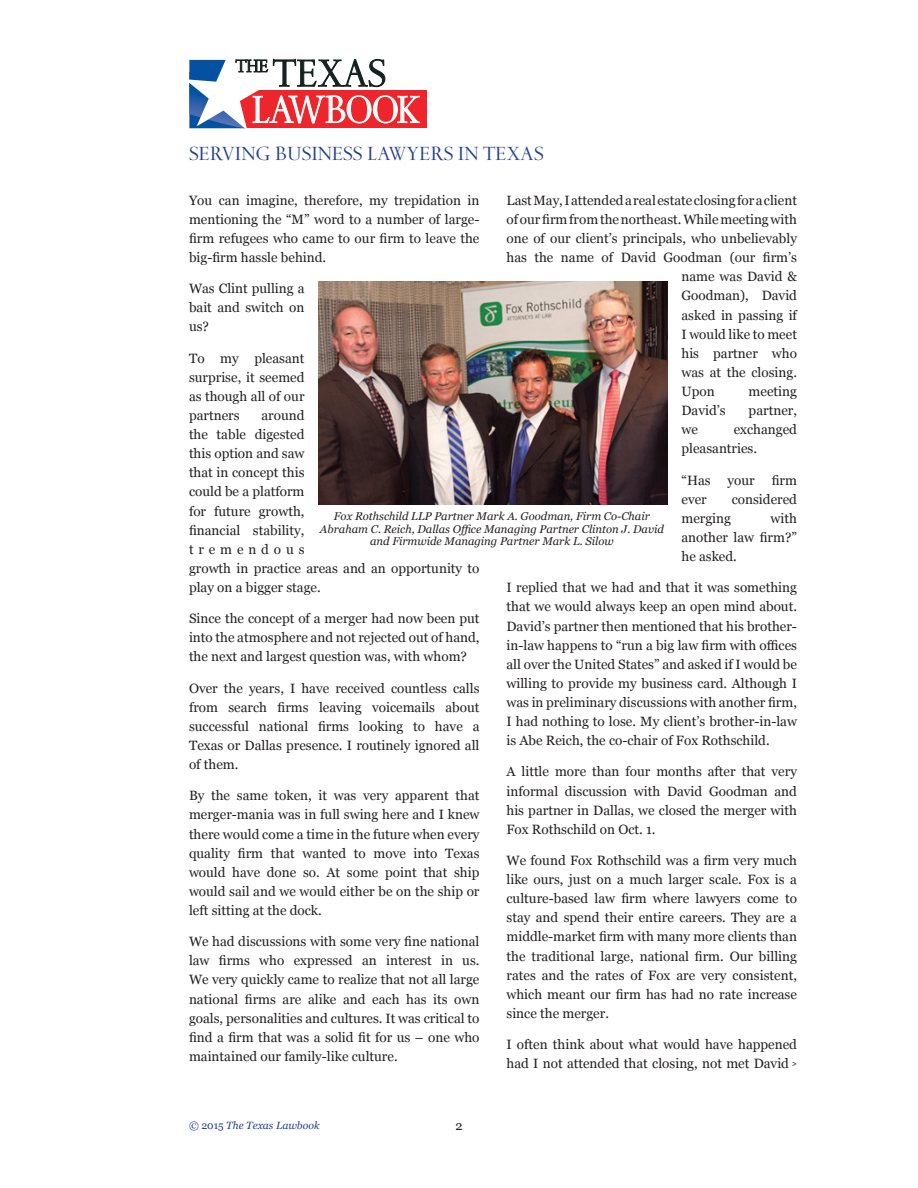
<style>
.page{position:relative;width:918px;height:1188px;background:#fff}
.page>*{position:absolute;margin:0;border:0;box-sizing:border-box;transform-origin:0 0}
.t1{font:22.5px "Spectrum MT Std";color:#253f8e}
.t2{font:13.5px/19.2px "Georgia";color:#231f20;text-align:justify}
.t3{font:12.75px "Georgia";color:#231f20}
.t4{font:italic 11.25px/12.8px "Georgia";color:#231f20;text-align:center}
.t5{font:italic 10.5px "Georgia";color:#253f8e}
.s1{font-weight:700;font-size:7.5px}
.s2{font-style:normal}
</style>
<div class="page">
<div style="left:232px;top:90px;width:195px;height:38px;background:#ee252b"></div>
<svg style="left:189px;top:58px;width:230px;height:71px"></svg>
<img style="left:318px;top:282px;width:350px;height:223px">
<h1 class="t1" style="left:189px;top:142px;width:356px">SERVING BUSINESS LAWYERS IN TEXAS</h1>
<p class="t2" style="left:189px;top:190px;width:292px">You can imagine, therefore, my trepidation in mentioning the “M” word to a number of large&shy;firm refugees who came to our firm to leave the big-firm hassle behind.</p>
<p class="t2" style="left:189px;top:278px;width:117px">Was Clint pulling a bait and switch on us?</p>
<p class="t2" style="left:189px;top:348px;width:117px">To my pleasant surprise, it seemed as though all of our partners</p>
<p class="t2" style="left:507px;top:190px;width:292px">Last May, I attended a real estate closing for a client</p>
<p class="t2" style="left:507px;top:209px;width:292px">of our firm from the northeast. While meeting with</p>
<p class="t2" style="left:507px;top:228px;width:292px">one of our client’s principals, who unbelievably</p>
<p class="t2" style="left:507px;top:247px;width:292px">has the name of David Goodman (our firm’s</p>
<p class="t2" style="left:681px;top:267px;width:117px">name was David &amp;</p>
<p class="t2" style="left:681px;top:286px;width:117px">Goodman), David</p>
<p class="t2" style="left:681px;top:305px;width:117px">asked in passing if</p>
<p class="t2" style="left:681px;top:324px;width:117px">I would like to meet</p>
<p class="t2" style="left:681px;top:343px;width:117px">his partner who</p>
<p class="t2" style="left:681px;top:362px;width:117px">was at the closing.</p>
<p class="t2" style="left:681px;top:381px;width:35px">Upon</p>
<p class="t2" style="left:749px;top:381px;width:50px">meeting</p>
<p class="t2" style="left:681px;top:400px;width:46px">David’s</p>
<p class="t2" style="left:749px;top:400px;width:50px">partner,</p>
<p class="t2" style="left:681px;top:420px;width:18px">we</p>
<p class="t2" style="left:189px;top:405px;width:292px;text-align:left;text-indent:72px">around<br>the table digested<br>this option and saw<br>that in concept this<br>could be a platform<br>for future growth,<br>financial stability,<br>tremendous<br>growth in practice areas and an opportunity to play on a bigger stage.</p>
<p class="t2" style="left:189px;top:608px;width:292px">Since the concept of a merger had now been put into the atmosphere and not rejected out of hand, the next and largest question was, with whom?</p>
<p class="t2" style="left:189px;top:678px;width:292px">Over the years, I have received countless calls from search firms leaving voicemails about successful national firms looking to have a Texas or Dallas presence. I routinely ignored all of them.</p>
<p class="t2" style="left:189px;top:785px;width:292px">By the same token, it was very apparent that merger-mania was in full swing here and I knew there would come a time in the future when every quality firm that wanted to move into Texas would have done so. At some point that ship would sail and we would either be on the ship or left sitting at the dock.</p>
<p class="t2" style="left:189px;top:931px;width:292px">We had discussions with some very fine national law firms who expressed an interest in us.<br>We very quickly came to realize that not all large national firms are alike and each has its own goals, personalities and cultures. It was critical to find a firm that was a solid fit for us – one who maintained our family-like culture.</p>
<p class="t2" style="left:681px;top:420px;width:117px;text-indent:52px">exchanged pleasantries.</p>
<p class="t2" style="left:681px;top:470px;width:31px">“Has</p>
<p class="t2" style="left:728px;top:470px;width:29px">your</p>
<p class="t2" style="left:772px;top:470px;width:27px">firm</p>
<p class="t2" style="left:681px;top:489px;width:27px">ever</p>
<p class="t2" style="left:732px;top:489px;width:67px">considered</p>
<p class="t2" style="left:681px;top:508px;width:51px">merging</p>
<p class="t4" style="left:320px;top:509px;width:345px">Fox Rothschild LLP Partner Mark A. Goodman, Firm Co-Chair<br>Abraham C. Reich, Dallas Office Managing Partner Clinton J. David and Firmwide Managing Partner Mark L. Silow</p>
<p class="t2" style="left:681px;top:508px;width:117px;text-indent:89px">with another law firm?” he asked.</p>
<p class="t2" style="left:507px;top:577px;width:292px">I replied that we had and that it was something that we would always keep an open mind about.<br>David’s partner then mentioned that his brother&shy;in-law happens to “run a big law firm with offices all over the United States” and asked if I would be willing to provide my business card. Although I was in preliminary discussions with another firm, I had nothing to lose. My client’s brother-in-law is Abe Reich, the co-chair of Fox Rothschild.</p>
<p class="t2" style="left:507px;top:762px;width:292px">A little more than four months after that very informal discussion with David Goodman and his partner in Dallas, we closed the merger with Fox Rothschild on Oct. 1.</p>
<p class="t2" style="left:507px;top:850px;width:292px">We found Fox Rothschild was a firm very much like ours, just on a much larger scale. Fox is a culture-based law firm where lawyers come to stay and spend their entire careers. They are a middle-market firm with many more clients than the traditional large, national firm. Our billing rates and the rates of Fox are very consistent, which meant our firm has had no rate increase since the merger.</p>
<p class="t2" style="left:507px;top:1034px;width:292px">I often think about what would have happened had I not attended that closing, not met David <span class="s1">&gt;</span></p>
<p class="t5" style="left:189px;top:1118px;width:132px"><span class="s2">© 2015</span> The Texas Lawbook</p>
<p class="t3" style="left:455px;top:1116px;width:9px">2</p>
</div>
